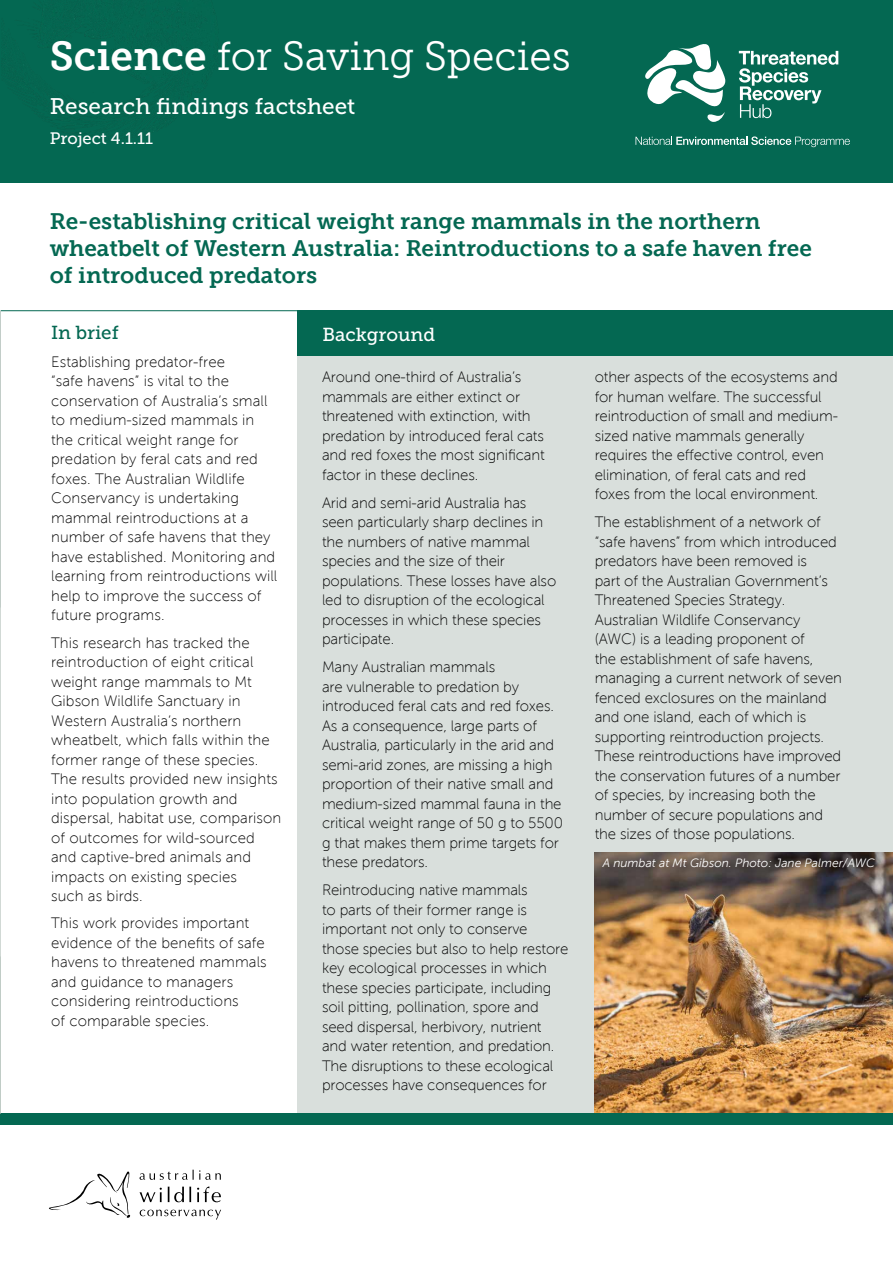
<style>
.page{position:relative;width:893px;height:1263px;background:#fff}
.page>*{position:absolute;margin:0;border:0;box-sizing:border-box;transform-origin:0 0}
.t1{font:40.5px "Museo Slab 300";color:#fff}
.t2{font:22.5px/27px "Museo Slab 700";color:#046852}
.t3{font:22.5px "Museo Slab 500";color:#fff}
.t4{font:18.75px "Museo Slab 500";color:#fff}
.t5{font:18.75px "Museo Slab 500";color:#046852}
.t6{font:16.5px "Museo Slab 500";color:#fff}
.t7{font:15px/19.5px "Museo Sans 100";letter-spacing:-.01em;color:#000}
.t8{font:italic 12px "Museo Sans 300";color:#fff}
.s1{font-family:"Museo Slab 700"}
</style>
<div class="page">
<div style="left:297px;top:343px;width:596px;height:776px;background:#d9dfdc"></div>
<div style="left:297px;top:310px;width:596px;height:46px;background:#046852"></div>
<div style="left:0;top:0;width:893px;height:183px;background:#046852"></div>
<img style="left:595px;top:853px;width:298px;height:261px">
<hr style="left:1px;top:310px;width:892px;height:1px;background:#046852">
<div style="left:0;top:1114px;width:893px;height:11px;background:#046852"></div>
<hr style="left:0;top:311px;width:1px;height:803px;background:#bac7c1">
<svg style="left:739px;top:51px;width:99px;height:67px"></svg>
<svg style="left:645px;top:44px;width:81px;height:78px"></svg>
<svg style="left:635px;top:136px;width:215px;height:11px"></svg>
<svg style="left:140px;top:1210px;width:81px;height:9px"></svg>
<svg style="left:140px;top:1188px;width:22px;height:14px"></svg>
<svg style="left:168px;top:1186px;width:23px;height:16px"></svg>
<svg style="left:197px;top:1186px;width:24px;height:16px"></svg>
<svg style="left:140px;top:1170px;width:81px;height:10px"></svg>
<svg style="left:49px;top:1171px;width:82px;height:47px"></svg>
<img style="left:0;top:608px;width:1px;height:349px">
<div style="left:599px;top:854px;width:286px;height:25px;background:#000;opacity:.75"></div>
<h1 class="t1" style="left:50px;top:33px;width:522px"><span class="s1">Science</span> for Saving Species</h1>
<h2 class="t3" style="left:50px;top:93px;width:307px">Research findings factsheet</h2>
<p class="t6" style="left:50px;top:129px;width:105px">Project 4.1.11</p>
<h2 class="t2" style="left:50px;top:208px;width:764px">Re-establishing critical weight range mammals in the northern wheatbelt of Western Australia: Reintroductions to a safe haven free of introduced predators</h2>
<p class="t5" style="left:51px;top:322px;width:69px">In brief</p>
<p class="t7" style="left:51px;top:352px;width:228px">Establishing predator-free<br>“safe havens” is vital to the conservation of Australia’s small to medium-sized mammals in the critical weight range for predation by feral cats and red foxes. The Australian Wildlife<br>Conservancy is undertaking mammal reintroductions at a number of safe havens that they have established. Monitoring and learning from reintroductions will help to improve the success of future programs.</p>
<p class="t7" style="left:51px;top:633px;width:232px">This research has tracked the reintroduction of eight critical weight range mammals to Mt<br>Gibson Wildlife Sanctuary in<br>Western Australia’s northern wheatbelt, which falls within the former range of these species.<br>The results provided new insights into population growth and dispersal, habitat use, comparison of outcomes for wild-sourced and captive-bred animals and impacts on existing species<br>such as birds.</p>
<p class="t7" style="left:51px;top:913px;width:217px">This work provides important evidence of the benefits of safe havens to threatened mammals and guidance to managers considering reintroductions<br>of comparable species.</p>
<p class="t4" style="left:322px;top:324px;width:114px">Background</p>
<p class="t7" style="left:322px;top:367px;width:224px">Around one-third of Australia’s mammals are either extinct or threatened with extinction, with predation by introduced feral cats and red foxes the most significant factor in these declines.</p>
<p class="t7" style="left:322px;top:493px;width:236px">Arid and semi-arid Australia has seen particularly sharp declines in the numbers of native mammal species and the size of their populations. These losses have also led to disruption of the ecological processes in which these species participate.</p>
<p class="t7" style="left:322px;top:657px;width:243px">Many Australian mammals<br>are vulnerable to predation by introduced feral cats and red foxes.<br>As a consequence, large parts of<br>Australia, particularly in the arid and semi-arid zones, are missing a high proportion of their native small and medium-sized mammal fauna in the critical weight range of 50 g to 5500 g that makes them prime targets for these predators.</p>
<p class="t7" style="left:322px;top:880px;width:248px">Reintroducing native mammals<br>to parts of their former range is important not only to conserve<br>those species but also to help restore key ecological processes in which these species participate, including soil pitting, pollination, spore and seed dispersal, herbivory, nutrient and water retention, and predation.<br>The disruptions to these ecological processes have consequences for</p>
<p class="t7" style="left:595px;top:367px;width:245px">other aspects of the ecosystems and for human welfare. The successful reintroduction of small and medium&shy;sized native mammals generally requires the effective control, even elimination, of feral cats and red foxes from the local environment.</p>
<p class="t7" style="left:595px;top:512px;width:249px">The establishment of a network of “safe havens” from which introduced predators have been removed is<br>part of the Australian Government’s Threatened Species Strategy.<br>Australian Wildlife Conservancy (AWC) is a leading proponent of<br>the establishment of safe havens, managing a current network of seven fenced exclosures on the mainland and one island, each of which is supporting reintroduction projects.<br>These reintroductions have improved the conservation futures of a number of species, by increasing both the number of secure populations and the sizes of those populations.</p>
<p class="t8" style="left:603px;top:856px;width:274px">A numbat at Mt Gibson. Photo: Jane Palmer/AWC</p>
</div>
